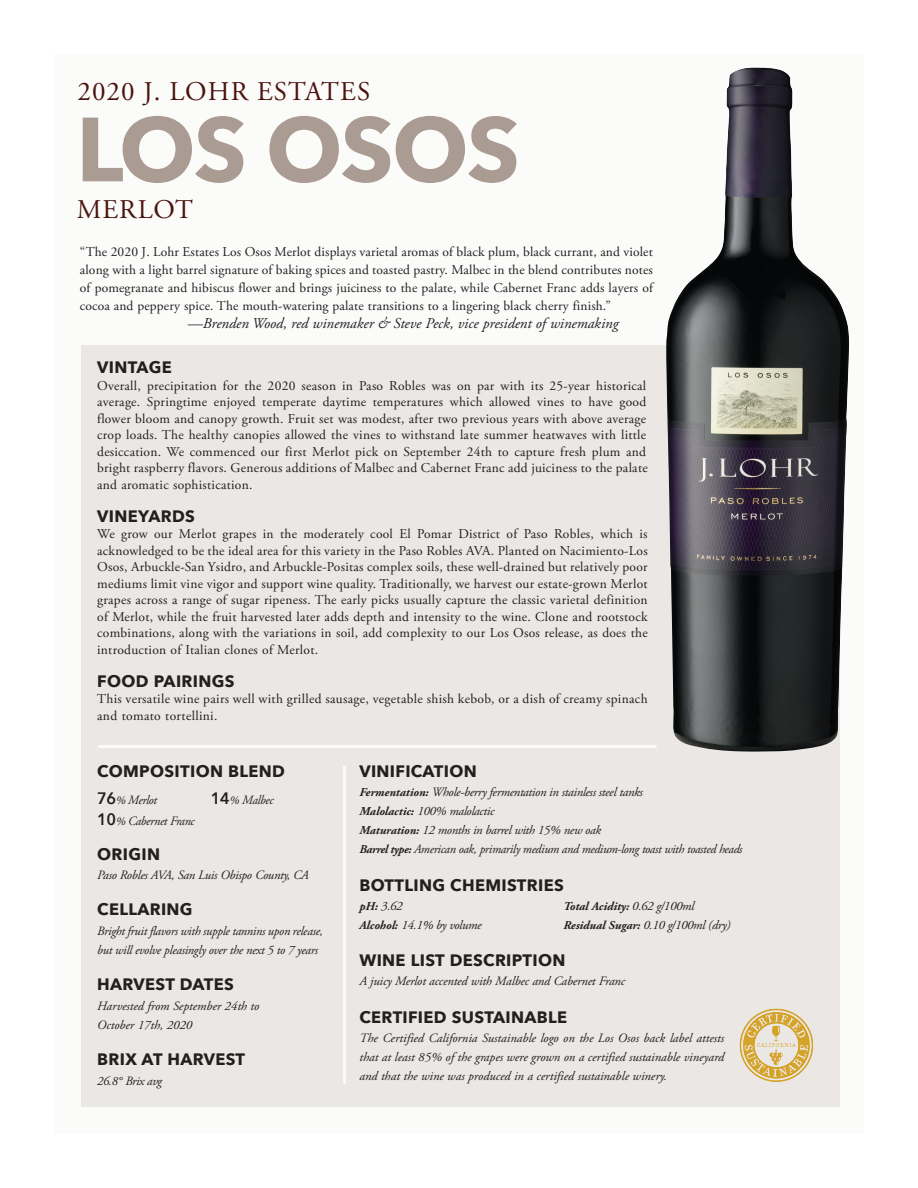
<style>
.page{position:relative;width:918px;height:1188px;background:#fff}
.page>*{position:absolute;margin:0;border:0;box-sizing:border-box;transform-origin:0 0}
.t1{font:700 90px "Avenir Next";letter-spacing:-.02em;color:#aa9b93}
.t2{font:27px "Adobe Garamond Pro";letter-spacing:.04em;color:#4c140e}
.t3{font:700 16.5px "Avenir Next";letter-spacing:.02em;color:#231f20}
.t4{font:italic 15px "Adobe Garamond Pro";color:#231f20}
.t5{font:13.5px/16.5px "Adobe Garamond Pro";letter-spacing:.02em;color:#231f20;text-align:justify}
.t6{font:italic 12.75px/18.9px "Adobe Garamond Pro";letter-spacing:-.02em;color:#231f20}
.t7{font:italic 12.75px "Adobe Garamond Pro";color:#231f20}
.t8{font:italic 12.75px "Adobe Garamond Pro";letter-spacing:-.02em;color:#231f20;scale:.96 1}
.t9{font:italic 700 12px "Adobe Garamond Pro";color:#231f20}
.s1{font-family:"Avenir Next";font-weight:600;font-style:normal;font-size:16.5px}
.s2{font-size:12px}
.s3{font-weight:700;font-size:12px}
.s4{font-weight:400;font-size:12.75px}
</style>
<div class="page">
<div style="left:54px;top:54px;width:810px;height:1080px;background:#fbfbfa"></div>
<div style="left:81px;top:346px;width:758px;height:761px;background:#eae7e4"></div>
<hr style="left:343px;top:766px;width:3px;height:318px;background:#fbfbfa">
<hr style="left:98px;top:745px;width:559px;height:3px;background:#fbfbfa">
<img style="left:666px;top:68px;width:183px;height:684px">
<img style="left:739px;top:1008px;width:75px;height:74px">
<p class="t2" style="left:77px;top:75px;width:294px">2020 J. LOHR ESTATES</p>
<p class="t1" style="left:76px;top:72px;width:445px">LOS OSOS</p>
<p class="t2" style="left:77px;top:194px;width:118px">MERLOT</p>
<p class="t5" style="left:80px;top:243px;width:575px;line-height:18px">“The 2020 J. Lohr Estates Los Osos Merlot displays varietal aromas of black plum, black currant, and violet along with a light barrel signature of baking spices and toasted pastry. Malbec in the blend contributes notes of pomegranate and hibiscus flower and brings juiciness to the palate, while Cabernet Franc adds layers of cocoa and peppery spice. The mouth-watering palate transitions to a lingering black cherry finish.”</p>
<p class="t4" style="left:188px;top:314px;width:432px">—Brenden Wood, red winemaker &amp; Steve Peck, vice president of winemaking</p>
<p class="t3" style="left:97px;top:353px;width:76px">VINTAGE</p>
<p class="t5" style="left:97px;top:378px;width:552px;text-align:left">Overall, precipitation for the 2020 season in Paso Robles was on par with its 25-year historical average. Springtime enjoyed temperate daytime temperatures which allowed vines to have good flower bloom and canopy growth. Fruit set was modest, after two previous years with above average crop loads. The healthy canopies allowed the vines to withstand late summer heatwaves with little desiccation. We commenced our first Merlot pick on September 24th to capture fresh plum and bright raspberry flavors. Generous additions of Malbec and Cabernet Franc add juiciness to the palate and aromatic sophistication.</p>
<p class="t3" style="left:97px;top:502px;width:99px">VINEYARDS</p>
<p class="t5" style="left:97px;top:526px;width:552px">We grow our Merlot grapes in the moderately cool El Pomar District of Paso Robles, which is acknowledged to be the ideal area for this variety in the Paso Robles AVA. Planted on Nacimiento-Los Osos, Arbuckle-San Ysidro, and Arbuckle-Positas complex soils, these well-drained but relatively poor mediums limit vine vigor and support wine quality. Traditionally, we harvest our estate-grown Merlot grapes across a range of sugar ripeness. The early picks usually capture the classic varietal definition of Merlot, while the fruit harvested later adds depth and intensity to the wine. Clone and rootstock combinations, along with the variations in soil, add complexity to our Los Osos release, as does the introduction of Italian clones of Merlot.</p>
<p class="t3" style="left:97px;top:667px;width:139px">FOOD PAIRINGS</p>
<p class="t5" style="left:97px;top:691px;width:552px">This versatile wine pairs well with grilled sausage, vegetable shish kebob, or a dish of creamy spinach and tomato tortellini.</p>
<p class="t3" style="left:97px;top:757px;width:189px">COMPOSITION BLEND</p>
<p class="t8" style="left:97px;top:793px;width:64px"><span class="s1">76</span><span class="s2">%</span> Merlot</p>
<p class="t8" style="left:97px;top:814px;width:103px"><span class="s1">10</span><span class="s2">%</span> Cabernet Franc</p>
<p class="t8" style="left:211px;top:792px;width:67px"><span class="s1">14</span><span class="s2">%</span> Malbec</p>
<p class="t3" style="left:97px;top:840px;width:64px">ORIGIN</p>
<p class="t6" style="left:97px;top:866px;width:213px">Paso Robles AVA, San Luis Obispo County, CA</p>
<p class="t3" style="left:97px;top:895px;width:97px">CELLARING</p>
<p class="t6" style="left:97px;top:921px;width:227px;line-height:19.5px">Bright fruit flavors with supple tannins upon release, but will evolve pleasingly over the next 5 to 7 years</p>
<p class="t3" style="left:97px;top:970px;width:138px">HARVEST DATES</p>
<p class="t7" style="left:97px;top:998px;width:164px">Harvested from September 24th to</p>
<p class="t7" style="left:97px;top:1018px;width:97px">October 17th, 2020</p>
<p class="t3" style="left:97px;top:1045px;width:149px">BRIX AT HARVEST</p>
<p class="t6" style="left:97px;top:1072px;width:66px">26.8° Brix avg</p>
<p class="t3" style="left:359px;top:757px;width:119px">VINIFICATION</p>
<p class="t6" style="left:359px;top:783px;width:285px"><span class="s3">Fermentation:</span> Whole-berry fermentation in stainless steel tanks</p>
<p class="t6" style="left:359px;top:802px;width:136px"><span class="s3">Malolactic:</span> 100% malolactic</p>
<p class="t6" style="left:359px;top:821px;width:243px"><span class="s3">Maturation:</span> 12 months in barrel with 15% new oak</p>
<p class="t6" style="left:359px;top:840px;width:385px"><span class="s3">Barrel type:</span> American oak, primarily medium and medium-long toast with toasted heads</p>
<p class="t3" style="left:359px;top:871px;width:206px">BOTTLING CHEMISTRIES</p>
<p class="t6" style="left:359px;top:897px;width:45px"><span class="s3">pH:</span> 3.62</p>
<p class="t9" style="left:563px;top:899px;width:132px">Total Acidity: <span class="s4">0.62 g/100ml</span></p>
<p class="t6" style="left:359px;top:915px;width:124px"><span class="s3">Alcohol:</span> 14.1% by volume</p>
<p class="t6" style="left:563px;top:915px;width:169px"><span class="s3">Residual Sugar:</span> 0.10 g/100ml (dry)</p>
<p class="t3" style="left:359px;top:946px;width:208px">WINE LIST DESCRIPTION</p>
<p class="t6" style="left:359px;top:972px;width:267px">A juicy Merlot accented with Malbec and Cabernet Franc</p>
<p class="t3" style="left:359px;top:1003px;width:209px">CERTIFIED SUSTAINABLE</p>
<p class="t6" style="left:359px;top:1029px;width:366px;text-align:justify">The Certified California Sustainable logo on the Los Osos back label attests that at least 85% of the grapes were grown on a certified sustainable vineyard and that the wine was produced in a certified sustainable winery.</p>
</div>
